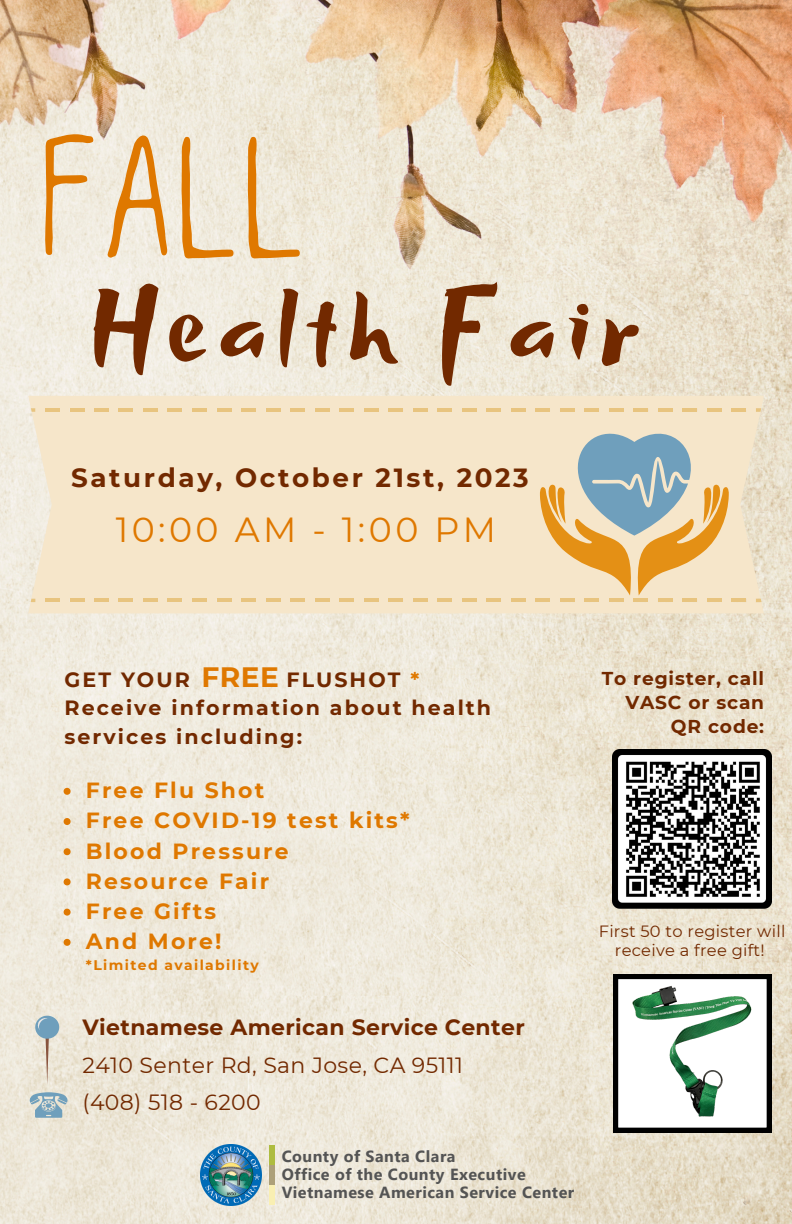
<style>
.page{position:relative;width:792px;height:1224px;background:#fff}
.page>*{position:absolute;margin:0;border:0;box-sizing:border-box;transform-origin:0 0}
.t1{font:143.8px "Seattle";color:#df7800}
.t2{font:108.4px "Beach Resort";letter-spacing:.11em;color:#722900}
.t3{font:34.8px "Montserrat";letter-spacing:.1em;color:#df7800}
.t4{font:700 28px "Montserrat";color:#df7800}
.t5{font:700 26.2px "Montserrat";letter-spacing:.1em;color:#722900}
.t6{font:700 22px "Montserrat";letter-spacing:.1em;color:#df7800}
.t7{font:22px "Montserrat";letter-spacing:.015em;color:#722900}
.t8{font:700 22px "Montserrat";letter-spacing:.015em;color:#722900}
.t9{font:700 20.6px/28.4px "Montserrat";letter-spacing:.1em;color:#722900}
.t10{font:700 18.6px/24px "Montserrat";letter-spacing:.045em;color:#722900;text-align:right}
.t11{font:16.2px/19.4px "Montserrat";letter-spacing:.015em;color:#722900;text-align:center}
.t12{font:700 16px "Segoe UI";letter-spacing:.03em;color:#545454}
.t13{font:700 14px "Montserrat";letter-spacing:.1em;color:#df7800}
.s1{color:#df7800}
</style>
<div class="page">
<img style="left:0;top:0;width:792px;height:1224px">
<img style="left:613px;top:750px;width:159px;height:159px">
<img style="left:621px;top:758px;width:143px;height:144px">
<svg style="left:35px;top:1016px;width:24px;height:69px;background:#c8cdc9"></svg>
<svg style="left:29px;top:1092px;width:39px;height:26px"></svg>
<div style="left:28px;top:396px;width:736px;height:217px;background:#f6e6ca"></div>
<hr style="left:290px;top:408px;width:15px;height:4px;background:#e8c47f">
<hr style="left:266px;top:408px;width:14px;height:4px;background:#e8c47f">
<hr style="left:217px;top:408px;width:14px;height:4px;background:#e8c47f">
<hr style="left:266px;top:599px;width:14px;height:3px;background:#e8c47f">
<hr style="left:241px;top:599px;width:15px;height:3px;background:#e8c47f">
<hr style="left:241px;top:408px;width:15px;height:4px;background:#e8c47f">
<hr style="left:290px;top:599px;width:15px;height:3px;background:#e8c47f">
<hr style="left:364px;top:408px;width:15px;height:4px;background:#e8c47f">
<hr style="left:388px;top:599px;width:15px;height:3px;background:#e8c47f">
<hr style="left:315px;top:599px;width:14px;height:3px;background:#e8c47f">
<hr style="left:364px;top:599px;width:15px;height:3px;background:#e8c47f">
<hr style="left:339px;top:408px;width:15px;height:4px;background:#e8c47f">
<hr style="left:315px;top:408px;width:14px;height:4px;background:#e8c47f">
<hr style="left:339px;top:599px;width:15px;height:3px;background:#e8c47f">
<hr style="left:217px;top:599px;width:14px;height:3px;background:#e8c47f">
<hr style="left:119px;top:408px;width:14px;height:4px;background:#e8c47f">
<hr style="left:119px;top:599px;width:14px;height:3px;background:#e8c47f">
<hr style="left:94px;top:599px;width:15px;height:3px;background:#e8c47f">
<hr style="left:94px;top:408px;width:15px;height:4px;background:#e8c47f">
<hr style="left:70px;top:599px;width:14px;height:3px;background:#e8c47f">
<hr style="left:70px;top:408px;width:14px;height:4px;background:#e8c47f">
<hr style="left:143px;top:408px;width:15px;height:4px;background:#e8c47f">
<hr style="left:192px;top:599px;width:15px;height:3px;background:#e8c47f">
<hr style="left:143px;top:599px;width:15px;height:3px;background:#e8c47f">
<hr style="left:168px;top:408px;width:14px;height:4px;background:#e8c47f">
<hr style="left:192px;top:408px;width:15px;height:4px;background:#e8c47f">
<hr style="left:168px;top:599px;width:14px;height:3px;background:#e8c47f">
<hr style="left:388px;top:408px;width:15px;height:4px;background:#e8c47f">
<hr style="left:609px;top:599px;width:15px;height:3px;background:#e8c47f">
<hr style="left:584px;top:599px;width:15px;height:3px;background:#e8c47f">
<hr style="left:683px;top:599px;width:14px;height:3px;background:#e8c47f">
<hr style="left:633px;top:599px;width:15px;height:3px;background:#e8c47f">
<hr style="left:560px;top:599px;width:15px;height:3px;background:#e8c47f">
<hr style="left:658px;top:599px;width:15px;height:3px;background:#e8c47f">
<hr style="left:486px;top:408px;width:15px;height:4px;background:#e8c47f">
<hr style="left:437px;top:408px;width:15px;height:4px;background:#e8c47f">
<hr style="left:462px;top:599px;width:15px;height:3px;background:#e8c47f">
<hr style="left:413px;top:408px;width:15px;height:4px;background:#e8c47f">
<hr style="left:437px;top:599px;width:15px;height:3px;background:#e8c47f">
<hr style="left:462px;top:408px;width:15px;height:4px;background:#e8c47f">
<hr style="left:535px;top:408px;width:15px;height:4px;background:#e8c47f">
<hr style="left:535px;top:599px;width:15px;height:3px;background:#e8c47f">
<hr style="left:511px;top:408px;width:15px;height:4px;background:#e8c47f">
<hr style="left:511px;top:599px;width:15px;height:3px;background:#e8c47f">
<hr style="left:413px;top:599px;width:15px;height:3px;background:#e8c47f">
<hr style="left:486px;top:599px;width:15px;height:3px;background:#e8c47f">
<hr style="left:732px;top:408px;width:14px;height:4px;background:#e8c47f">
<svg style="left:756px;top:408px;width:5px;height:4px"></svg>
<svg style="left:756px;top:599px;width:5px;height:3px"></svg>
<hr style="left:707px;top:599px;width:15px;height:3px;background:#e8c47f">
<hr style="left:732px;top:599px;width:14px;height:3px;background:#e8c47f">
<svg style="left:31px;top:599px;width:4px;height:3px"></svg>
<svg style="left:31px;top:408px;width:4px;height:4px"></svg>
<hr style="left:45px;top:599px;width:15px;height:3px;background:#e8c47f">
<hr style="left:45px;top:408px;width:15px;height:4px;background:#e8c47f">
<svg style="left:537px;top:408px;width:192px;height:188px;background:#d5c7a6"></svg>
<img style="left:200px;top:1145px;width:61px;height:61px">
<div style="left:269px;top:1145px;width:5px;height:20px;background:#aebc40"></div>
<div style="left:269px;top:1165px;width:5px;height:20px;background:#ada079"></div>
<div style="left:269px;top:1185px;width:5px;height:20px;background:#f9efb2"></div>
<svg style="left:614px;top:975px;width:157px;height:157px"></svg>
<img style="left:620px;top:942px;width:144px;height:192px">
<svg style="left:64px;top:788px;width:7px;height:7px"></svg>
<svg style="left:64px;top:818px;width:7px;height:7px"></svg>
<svg style="left:64px;top:848px;width:7px;height:7px"></svg>
<svg style="left:64px;top:878px;width:7px;height:7px"></svg>
<svg style="left:64px;top:909px;width:7px;height:7px"></svg>
<svg style="left:64px;top:939px;width:7px;height:7px"></svg>
<p class="t1" style="left:38px;top:133px;width:270px">Fall</p>
<p class="t2" style="left:92px;top:271px;width:548px">Health Fair</p>
<p class="t5" style="left:71px;top:461px;width:459px">Saturday, October 21st, 2023</p>
<p class="t3" style="left:116px;top:509px;width:382px">10:00 AM - 1:00 PM</p>
<p class="t4" style="left:201px;top:660px;width:79px">FREE</p>
<p class="t9" style="left:65px;top:665px;width:127px">GET YOUR</p>
<p class="t9" style="left:287px;top:665px;width:134px">FLUSHOT <span class="s1">*</span></p>
<p class="t9" style="left:65px;top:694px;width:428px">Receive information about health services including:</p>
<p class="t6" style="left:86px;top:777px;width:180px">Free Flu Shot</p>
<p class="t6" style="left:86px;top:807px;width:325px">Free COVID-19 test kits*</p>
<p class="t6" style="left:86px;top:837px;width:204px">Blood Pressure</p>
<p class="t6" style="left:86px;top:868px;width:185px">Resource Fair</p>
<p class="t6" style="left:86px;top:898px;width:132px">Free Gifts</p>
<p class="t6" style="left:86px;top:928px;width:137px">And More!</p>
<p class="t13" style="left:86px;top:957px;width:174px">*Limited availability</p>
<p class="t8" style="left:82px;top:1014px;width:444px">Vietnamese American Service Center</p>
<p class="t7" style="left:82px;top:1051px;width:382px">2410 Senter Rd, San Jose, CA 95111</p>
<p class="t7" style="left:82px;top:1089px;width:180px">(408) 518 - 6200</p>
<p class="t12" style="left:282px;top:1145px;width:175px">County of Santa Clara</p>
<p class="t12" style="left:282px;top:1163px;width:246px">Office of the County Executive</p>
<p class="t12" style="left:282px;top:1181px;width:294px">Vietnamese American Service Center</p>
<p class="t10" style="left:602px;top:666px;width:164px">To register, call<br>VASC or scan<br>QR code:</p>
<p class="t11" style="left:599px;top:921px;width:188px">First 50 to register will receive a free gift!</p>
</div>
